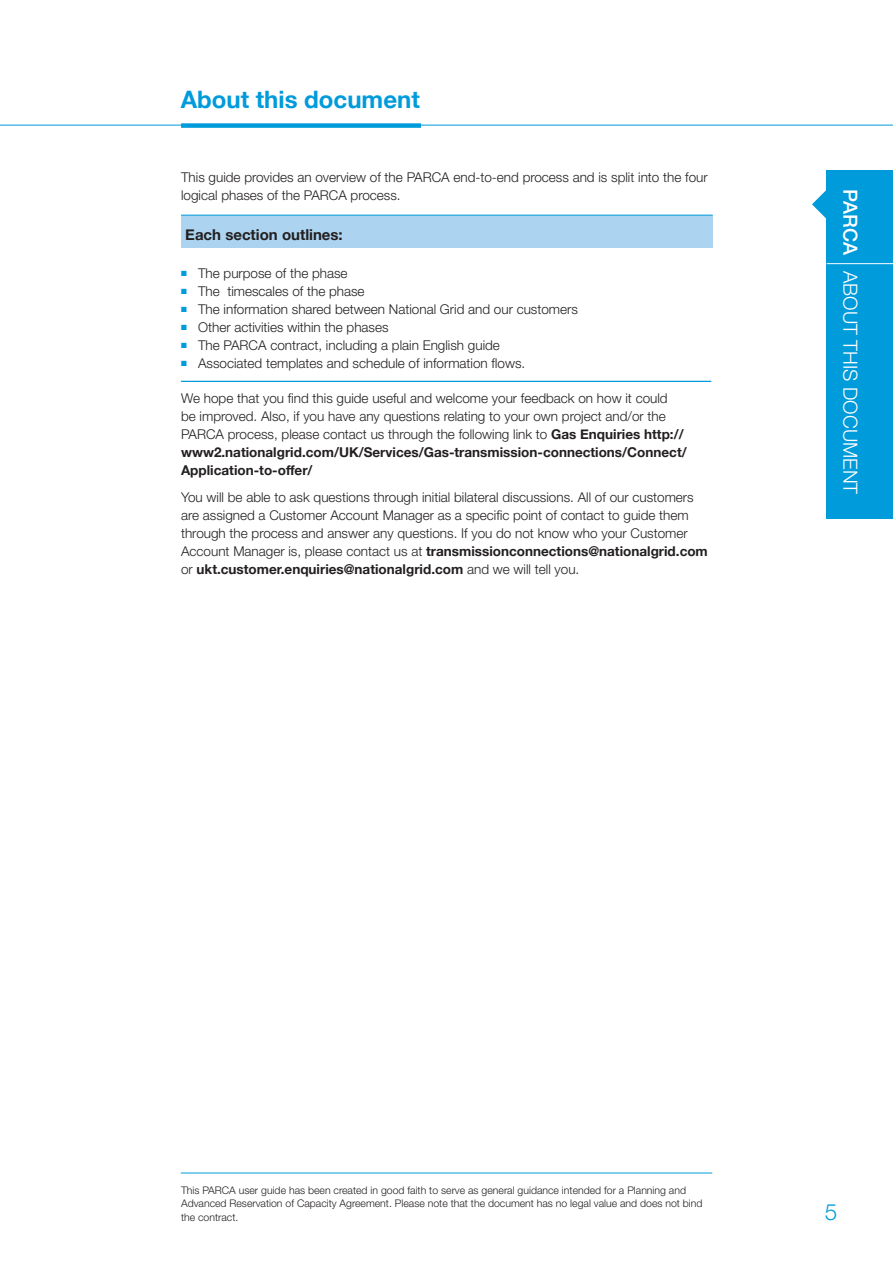
<style>
.page{position:relative;width:893px;height:1263px;background:#fff}
.page>*{position:absolute;margin:0;border:0;box-sizing:border-box;transform-origin:0 0}
.t1{font:700 24px "Helvetica Neue";color:#009bdb}
.t2{font:300 22.5px "Helvetica Neue";color:#009bdb}
.t3{font:300 19.5px "Helvetica Neue";color:#fff}
.t4{font:700 15px "Helvetica Neue";color:#231f20}
.t5{font:300 13.5px/18px "Helvetica Neue";color:#231f20}
.t6{font:300 10.5px/13.5px "Helvetica Neue";color:#231f20}
.s1{font-weight:700}
.s2{font-weight:500}
</style>
<div class="page">
<div style="left:181px;top:215px;width:532px;height:33px;background:#acd4f0"></div>
<hr style="left:181px;top:215px;width:532px;height:1px;background:#009bdb">
<hr style="left:181px;top:381px;width:530px;height:1px;background:#009bdb">
<hr style="left:181px;top:1172px;width:531px;height:1px;background:#009bdb">
<div style="left:827px;top:170px;width:66px;height:348px;background:#009bdb"></div>
<hr style="left:827px;top:263px;width:66px;height:1px;background:#fff">
<svg style="left:812px;top:189px;width:15px;height:30px"></svg>
<hr style="left:0;top:125px;width:893px;height:1px;background:#009bdb">
<div style="left:181px;top:123px;width:240px;height:5px;background:#009bdb"></div>
<p class="t1" style="left:181px;top:78px;width:241px">About this document</p>
<p class="t5" style="left:181px;top:168px;width:528px">This guide provides an overview of the PARCA end-to-end process and is split into the four logical phases of the PARCA process.</p>
<p class="t4" style="left:185px;top:221px;width:159px">Each section outlines:</p>
<p class="t5" style="left:181px;top:264px;width:168px"><sup>■</sup> The purpose of the phase</p>
<p class="t5" style="left:181px;top:282px;width:185px"><sup>■</sup> The timescales of the phase</p>
<p class="t5" style="left:181px;top:300px;width:398px"><sup>■</sup> The information shared between National Grid and our customers</p>
<p class="t5" style="left:181px;top:318px;width:209px"><sup>■</sup> Other activities within the phases</p>
<p class="t5" style="left:181px;top:336px;width:320px"><sup>■</sup> The PARCA contract, including a plain English guide</p>
<p class="t5" style="left:181px;top:354px;width:346px"><sup>■</sup> Associated templates and schedule of information flows.</p>
<p class="t5" style="left:181px;top:389px;width:507px">We hope that you find this guide useful and welcome your feedback on how it could<br>be improved. Also, if you have any questions relating to your own project and/or the PARCA process, please contact us through the following link to <span class="s1">Gas Enquiries http:// www2.nationalgrid.com/UK/Services/Gas-transmission-connections/Connect/ Application-to-offer/</span></p>
<p class="t5" style="left:181px;top:487px;width:528px">You will be able to ask questions through initial bilateral discussions. All of our customers are assigned a Customer Account Manager as a specific point of contact to guide them through the process and answer any questions. If you do not know who your Customer Account Manager is, please contact us at <span class="s1">transmissionconnections@nationalgrid.com </span>or <span class="s1">ukt.customer.enquiries@nationalgrid.com</span> and we will tell you.</p>
<p class="t3" style="left:862px;top:189px;width:307px;rotate:90deg"><span class="s2">PARCA</span> ABOUT THIS DOCUMENT</p>
<p class="t6" style="left:181px;top:1183px;width:523px">This PARCA user guide has been created in good faith to serve as general guidance intended for a Planning and<br>Advanced Reservation of Capacity Agreement. Please note that the document has no legal value and does not bind the contract.</p>
<p class="t2" style="left:825px;top:1198px;width:14px">5</p>
</div>
